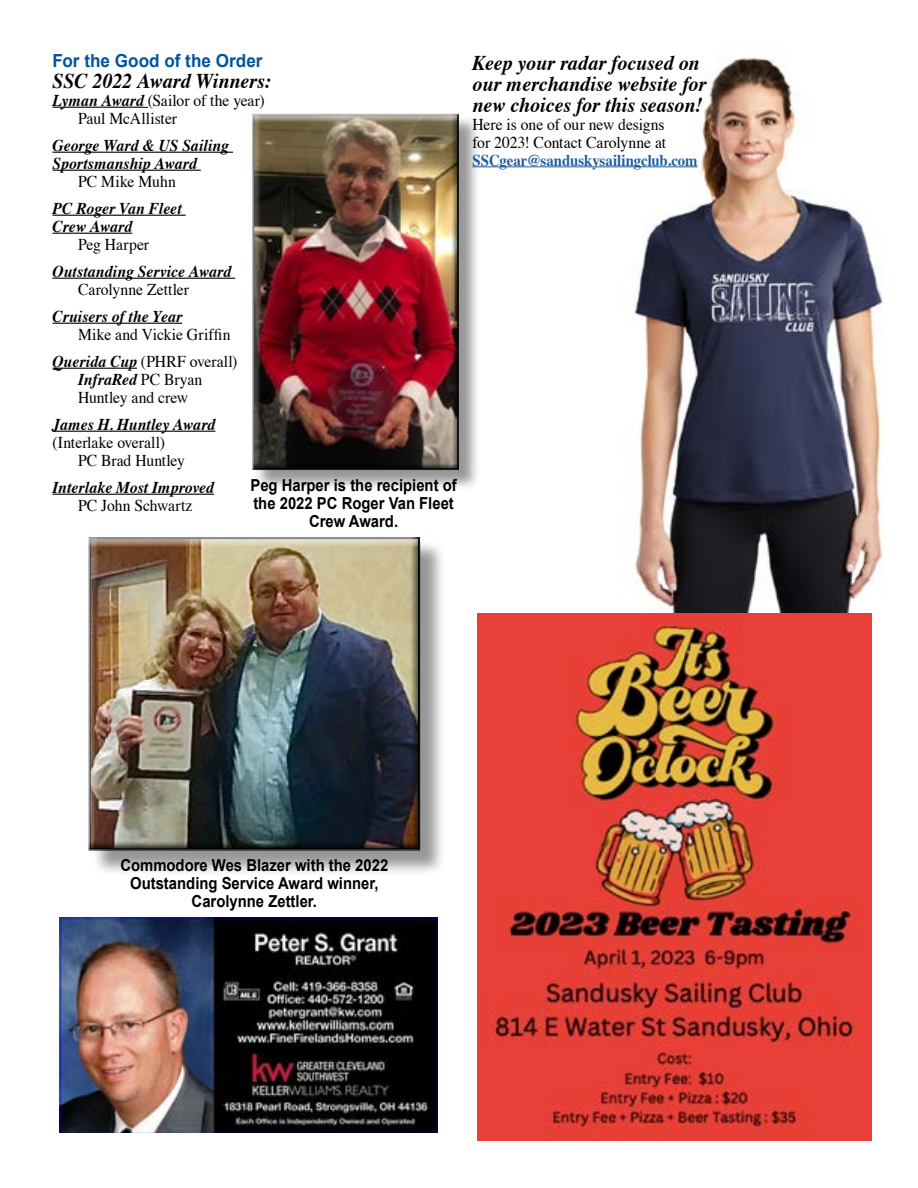
<style>
.page{position:relative;width:918px;height:1188px;background:#fff}
.page>*{position:absolute;margin:0;border:0;box-sizing:border-box;transform-origin:0 0}
.t1{font:italic 700 21px/21px "Times";color:#000;scale:.95 1}
.t2{font:700 18px "Arial";color:#00539f;scale:.95 1}
.t3{font:16.5px/18px "Times";letter-spacing:-.005em;color:#000;scale:.95 1}
.t4{font:italic 700 16.5px/18px "Times";letter-spacing:.005em;color:#000;scale:.95 1}
.t5{font:700 16.5px/18px "Arial";color:#000;text-align:center;scale:.9 1}
.t6{font:700 16.5px "Times";letter-spacing:-.005em;color:#215e9e;scale:.9 1}
.s1{font-weight:700;font-style:italic}
</style>
<div class="page">
<hr style="left:52px;top:107px;width:92px;height:1px;background:#000">
<hr style="left:52px;top:152px;width:181px;height:1px;background:#000">
<hr style="left:52px;top:170px;width:149px;height:1px;background:#000">
<hr style="left:52px;top:215px;width:134px;height:1px;background:#000">
<hr style="left:52px;top:233px;width:80px;height:1px;background:#000">
<hr style="left:52px;top:278px;width:183px;height:1px;background:#000">
<hr style="left:52px;top:323px;width:130px;height:1px;background:#000">
<hr style="left:52px;top:368px;width:85px;height:1px;background:#000">
<hr style="left:52px;top:431px;width:163px;height:1px;background:#000">
<hr style="left:52px;top:494px;width:162px;height:1px;background:#000">
<div style="left:254px;top:115px;width:227px;height:375px;background:#000;opacity:.41"></div>
<div style="left:248px;top:108px;width:220px;height:362px;background:#000;opacity:.75"></div>
<div style="left:92px;top:540px;width:354px;height:336px;background:#000;opacity:.41"></div>
<div style="left:82px;top:530px;width:349px;height:321px;background:#000;opacity:.75"></div>
<img style="left:619px;top:57px;width:264px;height:556px">
<img style="left:478px;top:613px;width:394px;height:527px">
<img style="left:59px;top:918px;width:378px;height:214px">
<hr style="left:472px;top:166px;width:226px;height:1px;background:#215e9e">
<p class="t2" style="left:52px;top:49px;width:223px">For the Good of the Order</p>
<p class="t1" style="left:52px;top:69px;width:231px">SSC 2022 Award Winners:</p>
<p class="t3" style="left:78px;top:90px;width:198px;text-indent:-26px"><span class="s1">Lyman Award</span> (Sailor of the year)<br>Paul McAllister</p>
<p class="t4" style="left:52px;top:135px;width:187px">George Ward &amp; US Sailing<br>Sportsmanship Award</p>
<p class="t3" style="left:78px;top:171px;width:105px">PC Mike Muhn</p>
<p class="t4" style="left:52px;top:198px;width:138px">PC Roger Van Fleet<br>Crew Award</p>
<p class="t3" style="left:78px;top:234px;width:76px">Peg Harper</p>
<p class="t4" style="left:52px;top:261px;width:190px">Outstanding Service Award</p>
<p class="t3" style="left:78px;top:279px;width:118px">Carolynne Zettler</p>
<p class="t4" style="left:52px;top:306px;width:138px">Cruisers of the Year</p>
<p class="t3" style="left:52px;top:320px;width:196px;line-height:27px;text-indent:26px">Mike and Vickie Griffin<br><span class="s1">Querida Cup</span> (PHRF overall)</p>
<p class="t3" style="left:78px;top:369px;width:132px"><span class="s1">InfraRed</span> PC Bryan<br>Huntley and crew</p>
<p class="t4" style="left:53px;top:414px;width:173px">James H. Huntley Award</p>
<p class="t3" style="left:78px;top:432px;width:114px;text-indent:-26px">(Interlake overall)<br>PC Brad Huntley</p>
<p class="t4" style="left:53px;top:477px;width:172px">Interlake Most Improved</p>
<p class="t3" style="left:78px;top:495px;width:122px">PC John Schwartz</p>
<p class="t5" style="left:250px;top:477px;width:231px">Peg Harper is the recipient of the 2022 PC Roger Van Fleet<br>Crew Award.</p>
<p class="t1" style="left:472px;top:50px;width:248px">Keep your radar focused on our merchandise website for new choices for this season!</p>
<p class="t3" style="left:472px;top:114px;width:206px">Here is one of our new designs for 2023! Contact Carolynne at</p>
<p class="t6" style="left:472px;top:144px;width:252px">SSCgear@sanduskysailingclub.com</p>
<p class="t5" style="left:120px;top:857px;width:299px">Commodore Wes Blazer with the 2022<br>Outstanding Service Award winner,<br>Carolynne Zettler.</p>
</div>
